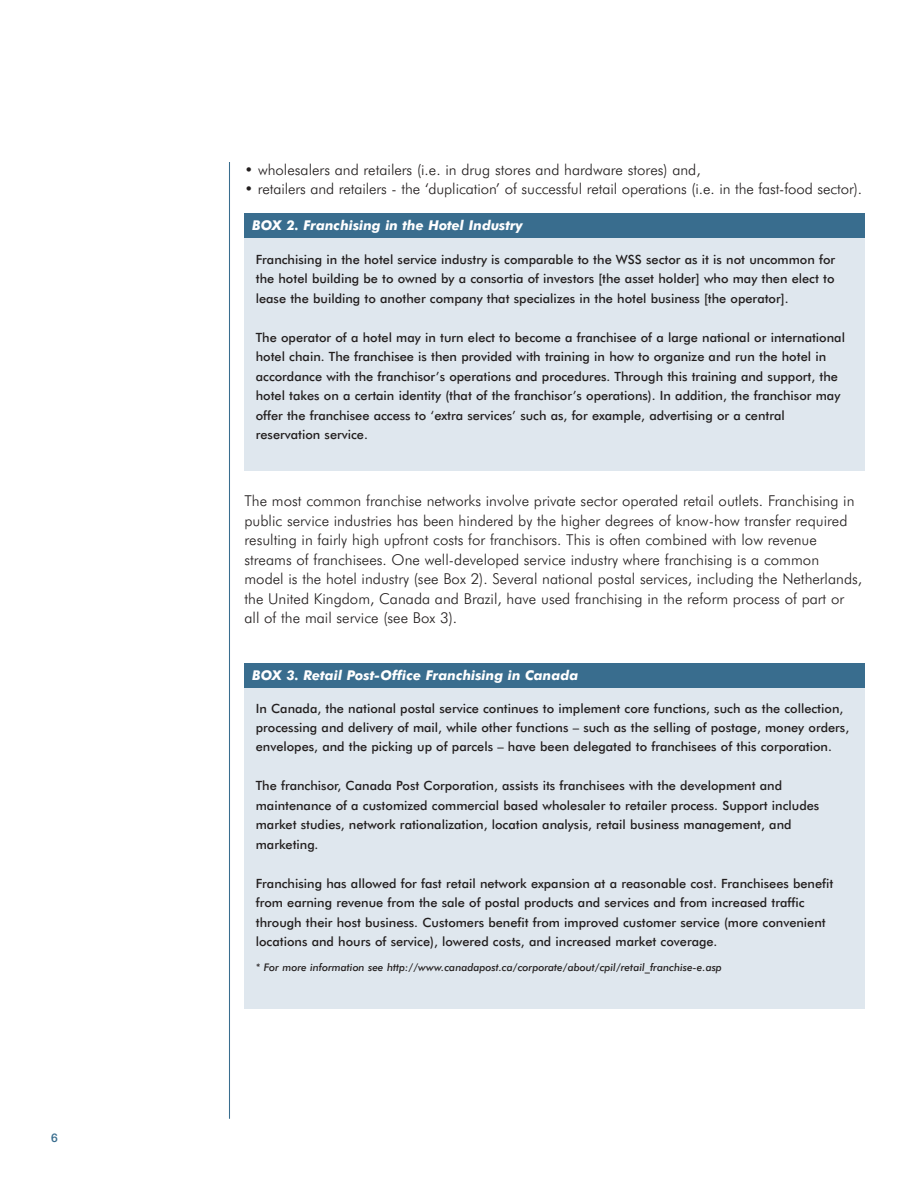
<style>
.page{position:relative;width:918px;height:1188px;background:#fff}
.page>*{position:absolute;margin:0;border:0;box-sizing:border-box;transform-origin:0 0}
.t1{font:300 15px/19.5px "Futura BT";color:#231f1f}
.t2{font:italic 700 13.5px "Futura BT";color:#fff}
.t3{font:500 12.75px/19.5px "Futura BT";color:#231f1f}
.t4{font:500 12px "Helvetica Neue";color:#396d8e}
.t5{font:italic 500 10.5px "Futura BT";color:#231f1f}
</style>
<div class="page">
<hr style="left:229px;top:162px;width:1px;height:957px;background:#396d8e">
<div style="left:244px;top:213px;width:621px;height:258px;background:#dfe7ee"></div>
<div style="left:244px;top:213px;width:621px;height:25px;background:#396d8e"></div>
<div style="left:244px;top:664px;width:621px;height:345px;background:#dfe7ee"></div>
<div style="left:244px;top:664px;width:621px;height:24px;background:#396d8e"></div>
<p class="t4" style="left:51px;top:1134px;width:8px">6</p>
<p class="t1" style="left:244px;top:162px;width:458px">• wholesalers and retailers (i.e. in drug stores and hardware stores) and,</p>
<p class="t1" style="left:244px;top:181px;width:619px">• retailers and retailers - the ‘duplication’ of successful retail operations (i.e. in the fast-food sector).</p>
<p class="t2" style="left:252px;top:220px;width:272px">BOX 2. Franchising in the Hotel Industry</p>
<p class="t3" style="left:256px;top:252px;width:581px;text-align:justify">Franchising in the hotel service industry is comparable to the WSS sector as it is not uncommon for the hotel building be to owned by a consortia of investors [the asset holder] who may then elect to lease the building to another company that specializes in the hotel business [the operator].</p>
<p class="t3" style="left:256px;top:330px;width:591px">The operator of a hotel may in turn elect to become a franchisee of a large national or international hotel chain. The franchisee is then provided with training in how to organize and run the hotel in accordance with the franchisor’s operations and procedures. Through this training and support, the hotel takes on a certain identity (that of the franchisor’s operations). In addition, the franchisor may offer the franchisee access to ‘extra services’ such as, for example, advertising or a central reservation service.</p>
<p class="t1" style="left:244px;top:493px;width:619px">The most common franchise networks involve private sector operated retail outlets. Franchising in public service industries has been hindered by the higher degrees of know-how transfer required resulting in fairly high upfront costs for franchisors. This is often combined with low revenue streams of franchisees. One well-developed service industry where franchising is a common<br>model is the hotel industry (see Box 2). Several national postal services, including the Netherlands, the United Kingdom, Canada and Brazil, have used franchising in the reform process of part or all of the mail service (see Box 3).</p>
<p class="t2" style="left:252px;top:670px;width:328px">BOX 3. Retail Post-Office Franchising in Canada</p>
<p class="t3" style="left:256px;top:700px;width:595px">In Canada, the national postal service continues to implement core functions, such as the collection, processing and delivery of mail, while other functions – such as the selling of postage, money orders, envelopes, and the picking up of parcels – have been delegated to franchisees of this corporation.</p>
<p class="t3" style="left:256px;top:778px;width:565px">The franchisor, Canada Post Corporation, assists its franchisees with the development and maintenance of a customized commercial based wholesaler to retailer process. Support includes market studies, network rationalization, location analysis, retail business management, and marketing.</p>
<p class="t3" style="left:256px;top:876px;width:579px">Franchising has allowed for fast retail network expansion at a reasonable cost. Franchisees benefit from earning revenue from the sale of postal products and services and from increased traffic through their host business. Customers benefit from improved customer service (more convenient locations and hours of service), lowered costs, and increased market coverage.</p>
<p class="t5" style="left:256px;top:964px;width:468px">* For more information see http://www.canadapost.ca/corporate/about/cpil/retail_franchise-e.asp</p>
</div>
